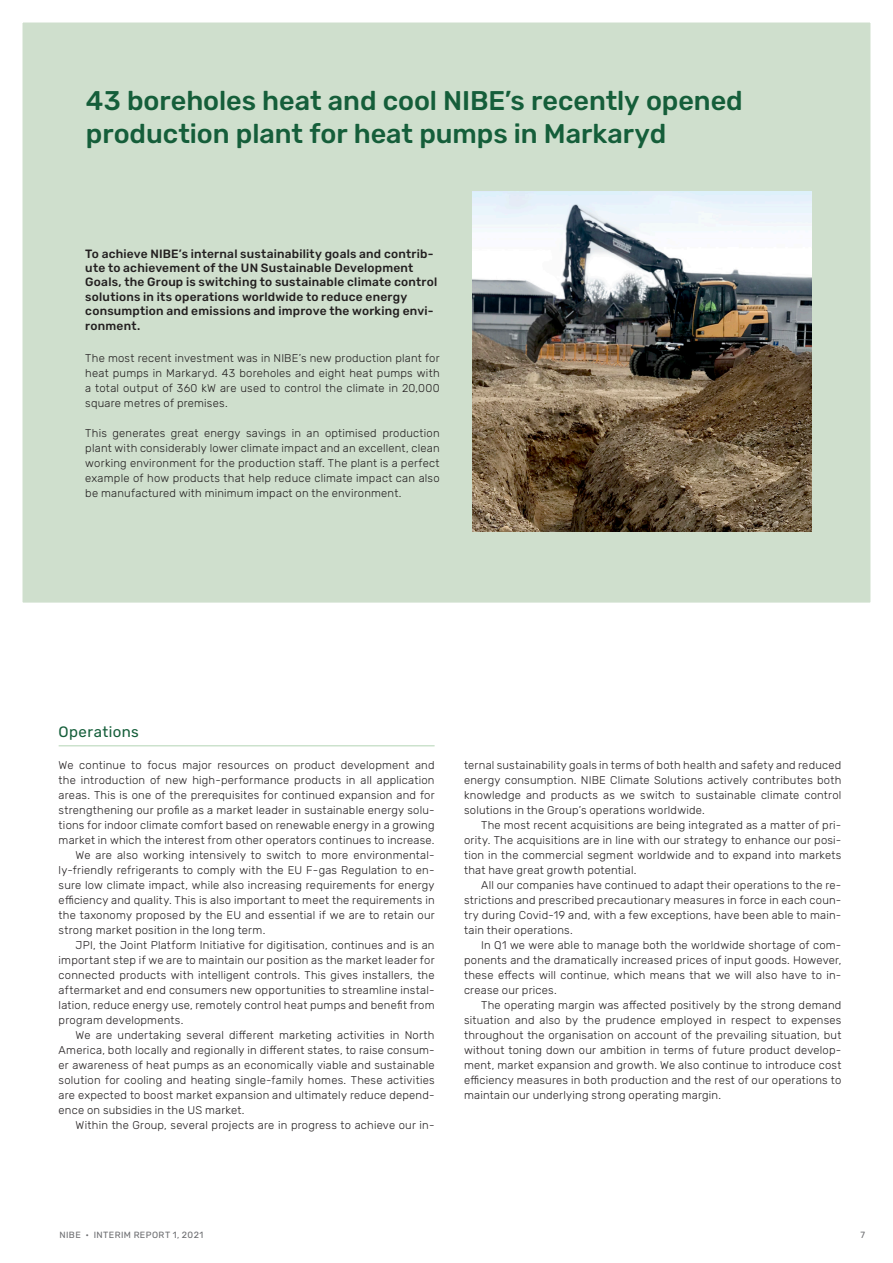
<style>
.page{position:relative;width:893px;height:1263px;background:#fff}
.page>*{position:absolute;margin:0;border:0;box-sizing:border-box;transform-origin:0 0}
._2021_Rubrik{font:500 27px/32.4px "Rubik";color:#155e3a}
.Rubrik_4B{font:15px "Rubik";letter-spacing:.025em;color:#155e3a}
._2021_mellanrubrik_1{font:500 12px/14.4px "Rubik";letter-spacing:.015em;color:#231f20}
._2021_brödtext_indra{font:300 11.25px/15px "Rubik";letter-spacing:.015em;color:#231f20;text-align:justify}
._2021_bröd{font:300 11.25px/15px "Rubik";letter-spacing:.02em;color:#231f20;text-align:justify}
.t1{font:9px "Rubik";letter-spacing:.045em;color:#6c6d70}
</style>
<div class="page">
<div style="left:11px;top:11px;width:871px;height:603px;background:#cfdfcd"></div>
<div style="left:0;top:0;width:893px;height:625px;border:22px solid #fff"></div>
<svg style="left:0;top:0;width:1px;height:604px"></svg>
<hr style="left:59px;top:745px;width:376px;height:1px;background:#b3d4b4">
<img style="left:472px;top:191px;width:339px;height:341px">
<p class="_2021_Rubrik" style="left:86px;top:85px;width:658px">43 boreholes heat and cool NIBE’s recently opened production plant for heat pumps in Markaryd</p>
<p class="_2021_mellanrubrik_1" style="left:85px;top:247px;width:353px">To achieve NIBE’s internal sustainability goals and contrib&shy;ute to achievement of the UN Sustainable Development Goals, the Group is switching to sustainable climate control solutions in its operations worldwide to reduce energy consumption and emissions and improve the working envi&shy;ronment.</p>
<p class="_2021_bröd" style="left:85px;top:351px;width:356px">The most recent investment was in NIBE’s new production plant for heat pumps in Markaryd. 43 boreholes and eight heat pumps with a total output of 360 kW are used to control the climate in 20,000 square metres of premises.</p>
<p class="_2021_bröd" style="left:85px;top:426px;width:356px">This generates great energy savings in an optimised production plant with considerably lower climate impact and an excellent, clean working environment for the production staff. The plant is a perfect example of how products that help reduce climate impact can also be manufactured with minimum impact on the environment.</p>
<p class="Rubrik_4B" style="left:59px;top:723px;width:82px">Operations</p>
<p class="_2021_bröd" style="left:59px;top:758px;width:377px">We continue to focus major resources on product development and the introduction of new high-performance products in all application areas. This is one of the prerequisites for continued expansion and for strengthening our profile as a market leader in sustainable energy solu&shy;tions for indoor climate comfort based on renewable energy in a growing market in which the interest from other operators continues to increase.</p>
<p class="_2021_brödtext_indra" style="left:59px;top:848px;width:377px;text-indent:17px">We are also working intensively to switch to more environmental&shy;ly-friendly refrigerants to comply with the EU F-gas Regulation to en&shy;sure low climate impact, while also increasing requirements for energy efficiency and quality. This is also important to meet the requirements in the taxonomy proposed by the EU and essential if we are to retain our strong market position in the long term.</p>
<p class="_2021_brödtext_indra" style="left:59px;top:938px;width:377px;text-indent:17px">JPI, the Joint Platform Initiative for digitisation, continues and is an important step if we are to maintain our position as the market leader for connected products with intelligent controls. This gives installers, the aftermarket and end consumers new opportunities to streamline instal&shy;lation, reduce energy use, remotely control heat pumps and benefit from program developments.</p>
<p class="_2021_brödtext_indra" style="left:59px;top:1028px;width:377px;text-indent:17px">We are undertaking several different marketing activities in North America, both locally and regionally in different states, to raise consum&shy;er awareness of heat pumps as an economically viable and sustainable solution for cooling and heating single-family homes. These activities are expected to boost market expansion and ultimately reduce depend&shy;ence on subsidies in the US market.</p>
<p class="_2021_brödtext_indra" style="left:76px;top:1118px;width:360px">Within the Group, several projects are in progress to achieve our in-</p>
<p class="_2021_brödtext_indra" style="left:464px;top:757px;width:379px">ternal sustainability goals in terms of both health and safety and reduced energy consumption. NIBE Climate Solutions actively contributes both knowledge and products as we switch to sustainable climate control solutions in the Group’s operations worldwide.</p>
<p class="_2021_brödtext_indra" style="left:464px;top:817px;width:379px;text-indent:17px">The most recent acquisitions are being integrated as a matter of pri&shy;ority. The acquisitions are in line with our strategy to enhance our posi&shy;tion in the commercial segment worldwide and to expand into markets that have great growth potential.</p>
<p class="_2021_brödtext_indra" style="left:464px;top:877px;width:379px;text-indent:17px">All our companies have continued to adapt their operations to the re&shy;strictions and prescribed precautionary measures in force in each coun&shy;try during Covid-19 and, with a few exceptions, have been able to main&shy;tain their operations.</p>
<p class="_2021_brödtext_indra" style="left:464px;top:937px;width:379px;text-indent:17px">In Q1 we were able to manage both the worldwide shortage of com&shy;ponents and the dramatically increased prices of input goods. However, these effects will continue, which means that we will also have to in&shy;crease our prices.</p>
<p class="_2021_brödtext_indra" style="left:464px;top:997px;width:379px;text-indent:17px">The operating margin was affected positively by the strong demand situation and also by the prudence employed in respect to expenses throughout the organisation on account of the prevailing situation, but without toning down our ambition in terms of future product develop&shy;ment, market expansion and growth. We also continue to introduce cost efficiency measures in both production and the rest of our operations to maintain our underlying strong operating margin.</p>
<p class="t1" style="left:60px;top:1230px;width:145px">NIBE · INTERIM REPORT 1, 2021</p>
<p class="t1" style="left:860px;top:1230px;width:6px">7</p>
</div>
